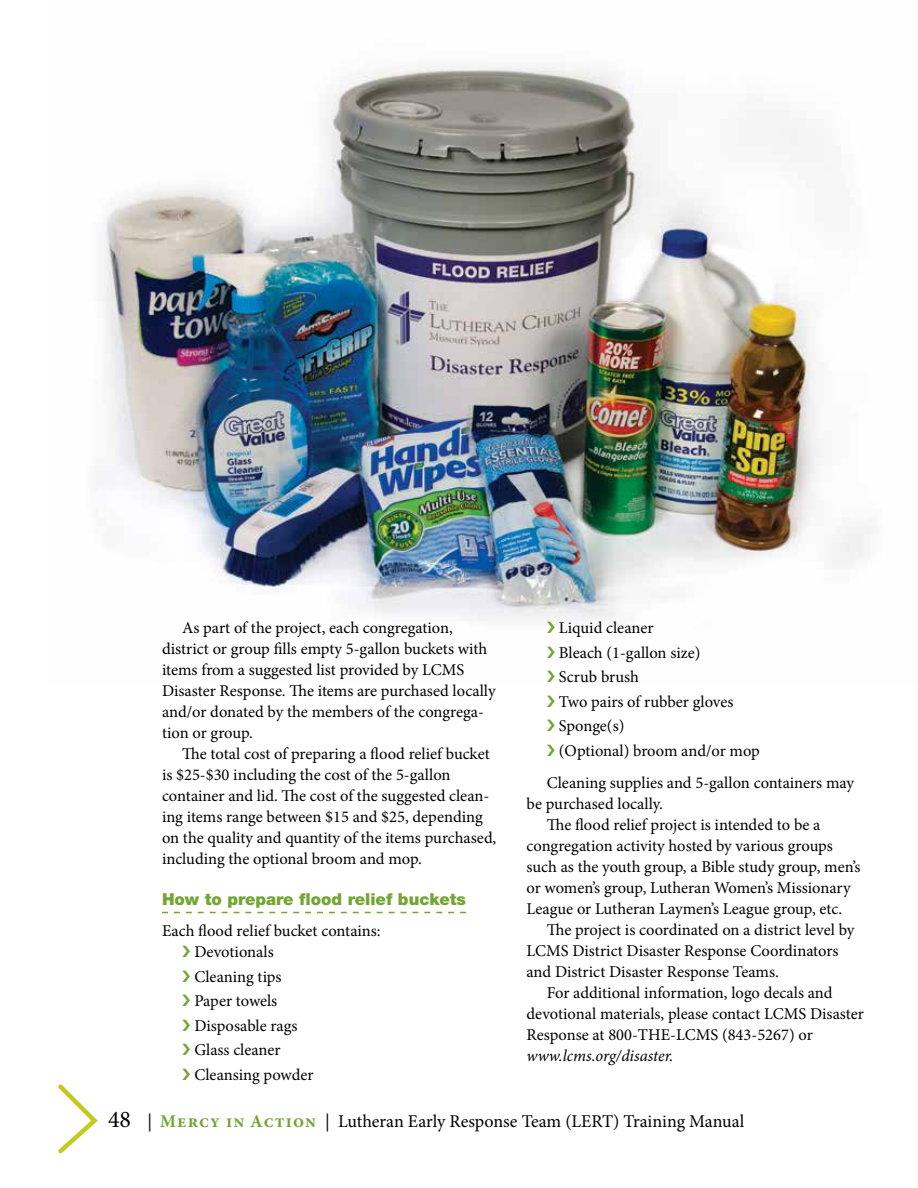
<style>
.page{position:relative;width:918px;height:1188px;background:#fff}
.page>*{position:absolute;margin:0;border:0;box-sizing:border-box;transform-origin:0 0}
.t1{font:18px "Minion Pro";letter-spacing:-.01em;color:#000}
.t2{font:16.5px/21px "Minion Pro";letter-spacing:-.005em;color:#000}
.t3{font:900 16.5px "Helvetica Neue LT Std";color:#73a534}
.t4{font:italic 16.5px "Minion Pro";color:#000}
.s1{font-size:24px}
.s2{font-weight:700;color:#73a534}
</style>
<div class="page">
<svg style="left:58px;top:1084px;width:40px;height:70px"></svg>
<img style="left:97px;top:66px;width:774px;height:556px">
<svg style="left:162px;top:912px;width:304px;height:1px"></svg>
<p class="t2" style="left:162px;top:617px;width:335px;text-indent:20px">As part of the project, each congregation, district or group fills empty 5-gallon buckets with items from a suggested list provided by LCMS Disaster Response. The items are purchased locally and/or donated by the members of the congrega&shy;tion or group.</p>
<p class="t2" style="left:162px;top:743px;width:336px;text-indent:20px">The total cost of preparing a flood relief bucket is $25-$30 including the cost of the 5-gallon container and lid. The cost of the suggested clean&shy;ing items range between $15 and $25, depending on the quality and quantity of the items purchased, including the optional broom and mop.</p>
<p class="t3" style="left:162px;top:889px;width:306px">How to prepare flood relief buckets</p>
<p class="t2" style="left:194px;top:920px;width:188px;text-indent:-32px">Each flood relief bucket contains:<br>Devotionals</p>
<p class="t2" style="left:194px;top:964px;width:121px;line-height:24.5px">Cleaning tips<br>Paper towels<br>Disposable rags<br>Glass cleaner<br>Cleansing powder</p>
<p class="t2" style="left:559px;top:616px;width:203px;line-height:24.5px">Liquid cleaner<br>Bleach (1-gallon size)<br>Scrub brush<br>Two pairs of rubber gloves<br>Sponge(s)<br>(Optional) broom and/or mop</p>
<p class="t2" style="left:547px;top:772px;width:309px">Cleaning supplies and 5-gallon containers may</p>
<p class="t2" style="left:527px;top:793px;width:138px">be purchased locally.</p>
<p class="t2" style="left:547px;top:814px;width:275px">The flood relief project is intended to be a</p>
<p class="t2" style="left:527px;top:835px;width:308px">congregation activity hosted by various groups</p>
<p class="t2" style="left:527px;top:856px;width:336px">such as the youth group, a Bible study group, men’s</p>
<p class="t2" style="left:527px;top:877px;width:326px">or women’s group, Lutheran Women’s Missionary</p>
<p class="t2" style="left:527px;top:898px;width:317px">League or Lutheran Laymen’s League group, etc.</p>
<p class="t2" style="left:547px;top:919px;width:309px">The project is coordinated on a district level by</p>
<p class="t2" style="left:527px;top:940px;width:314px">LCMS District Disaster Response Coordinators</p>
<p class="t2" style="left:527px;top:961px;width:254px">and District Disaster Response Teams.</p>
<p class="t2" style="left:547px;top:982px;width:287px">For additional information, logo decals and</p>
<p class="t2" style="left:527px;top:1003px;width:339px">devotional materials, please contact LCMS Disaster</p>
<p class="t2" style="left:527px;top:1024px;width:288px">Response at 800-THE-LCMS (843-5267) or</p>
<p class="t4" style="left:527px;top:1044px;width:148px">www.lcms.org/disaster.</p>
<p class="t1" style="left:108px;top:1110px;width:638px"><span class="s1">48</span> | <span class="s2">Mercy in Action</span> | Lutheran Early Response Team (LERT) Training Manual</p>
</div>
